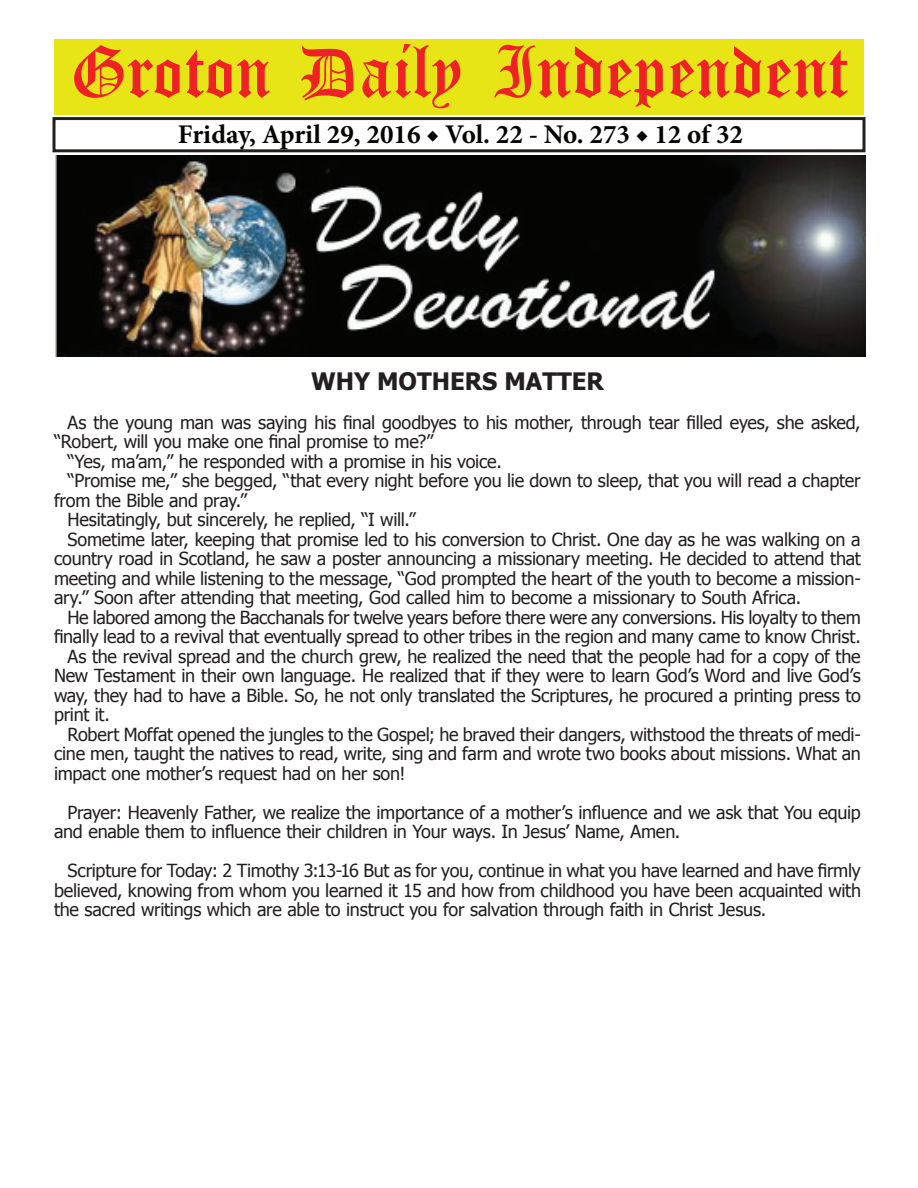
<style>
.page{position:relative;width:918px;height:1188px;background:#fff}
.page>*{position:absolute;margin:0;border:0;box-sizing:border-box;transform-origin:0 0}
.t1{font:54px "Old English Five";color:#ee2123}
.t2{font:700 27px "Minion Pro";color:#040503}
.t3{font:700 24px "Tahoma";color:#231f20}
.t4{font:18px/19.5px "Tahoma";letter-spacing:-.015em;color:#231f20}
</style>
<div class="page">
<div style="left:52px;top:117px;width:814px;height:35px;border:3px solid #231f20"></div>
<div style="left:54px;top:40px;width:810px;height:75px;background:#e7e515"></div>
<img style="left:56px;top:155px;width:810px;height:201px">
<h1 class="t1" style="left:70px;top:47px;width:779px">Groton Daily Independent</h1>
<h2 class="t2" style="left:178px;top:116px;width:567px">Friday, April 29, 2016 ◆ Vol. 22 - No. 273 ◆ 12 of 32</h2>
<h3 class="t3" style="left:311px;top:364px;width:294px">WHY MOTHERS MATTER</h3>
<p class="t4" style="left:68px;top:412px;width:795px">As the young man was saying his final goodbyes to his mother, through tear filled eyes, she asked,</p>
<p class="t4" style="left:54px;top:431px;width:381px">“Robert, will you make one final promise to me?”</p>
<p class="t4" style="left:68px;top:451px;width:436px">“Yes, ma’am,” he responded with a promise in his voice.</p>
<p class="t4" style="left:68px;top:470px;width:795px">“Promise me,” she begged, “that every night before you lie down to sleep, that you will read a chapter</p>
<p class="t4" style="left:54px;top:490px;width:195px">from the Bible and pray.”</p>
<p class="t4" style="left:68px;top:509px;width:350px">Hesitatingly, but sincerely, he replied, “I will.”</p>
<p class="t4" style="left:68px;top:529px;width:795px">Sometime later, keeping that promise led to his conversion to Christ. One day as he was walking on a</p>
<p class="t4" style="left:54px;top:548px;width:808px">country road in Scotland, he saw a poster announcing a missionary meeting. He decided to attend that</p>
<p class="t4" style="left:54px;top:568px;width:808px">meeting and while listening to the message, “God prompted the heart of the youth to become a mission-</p>
<p class="t4" style="left:54px;top:587px;width:749px">ary.” Soon after attending that meeting, God called him to become a missionary to South Africa.</p>
<p class="t4" style="left:68px;top:607px;width:795px">He labored among the Bacchanals for twelve years before there were any conversions. His loyalty to them</p>
<p class="t4" style="left:54px;top:626px;width:808px">finally lead to a revival that eventually spread to other tribes in the region and many came to know Christ.</p>
<p class="t4" style="left:68px;top:646px;width:795px">As the revival spread and the church grew, he realized the need that the people had for a copy of the</p>
<p class="t4" style="left:54px;top:665px;width:808px">New Testament in their own language. He realized that if they were to learn God’s Word and live God’s</p>
<p class="t4" style="left:54px;top:685px;width:809px">way, they had to have a Bible. So, he not only translated the Scriptures, he procured a printing press to</p>
<p class="t4" style="left:54px;top:704px;width:57px">print it.</p>
<p class="t4" style="left:68px;top:724px;width:795px">Robert Moffat opened the jungles to the Gospel; he braved their dangers, withstood the threats of medi-</p>
<p class="t4" style="left:54px;top:743px;width:808px">cine men, taught the natives to read, write, sing and farm and wrote two books about missions. What an</p>
<p class="t4" style="left:54px;top:763px;width:353px">impact one mother’s request had on her son!</p>
<p class="t4" style="left:54px;top:802px;width:808px;text-indent:14px">Prayer: Heavenly Father, we realize the importance of a mother’s influence and we ask that You equip and enable them to influence their children in Your ways. In Jesus’ Name, Amen.</p>
<p class="t4" style="left:54px;top:860px;width:809px;text-align:justify;text-indent:14px">Scripture for Today: 2 Timothy 3:13-16 But as for you, continue in what you have learned and have firmly believed, knowing from whom you learned it 15 and how from childhood you have been acquainted with the sacred writings which are able to instruct you for salvation through faith in Christ Jesus.</p>
</div>
